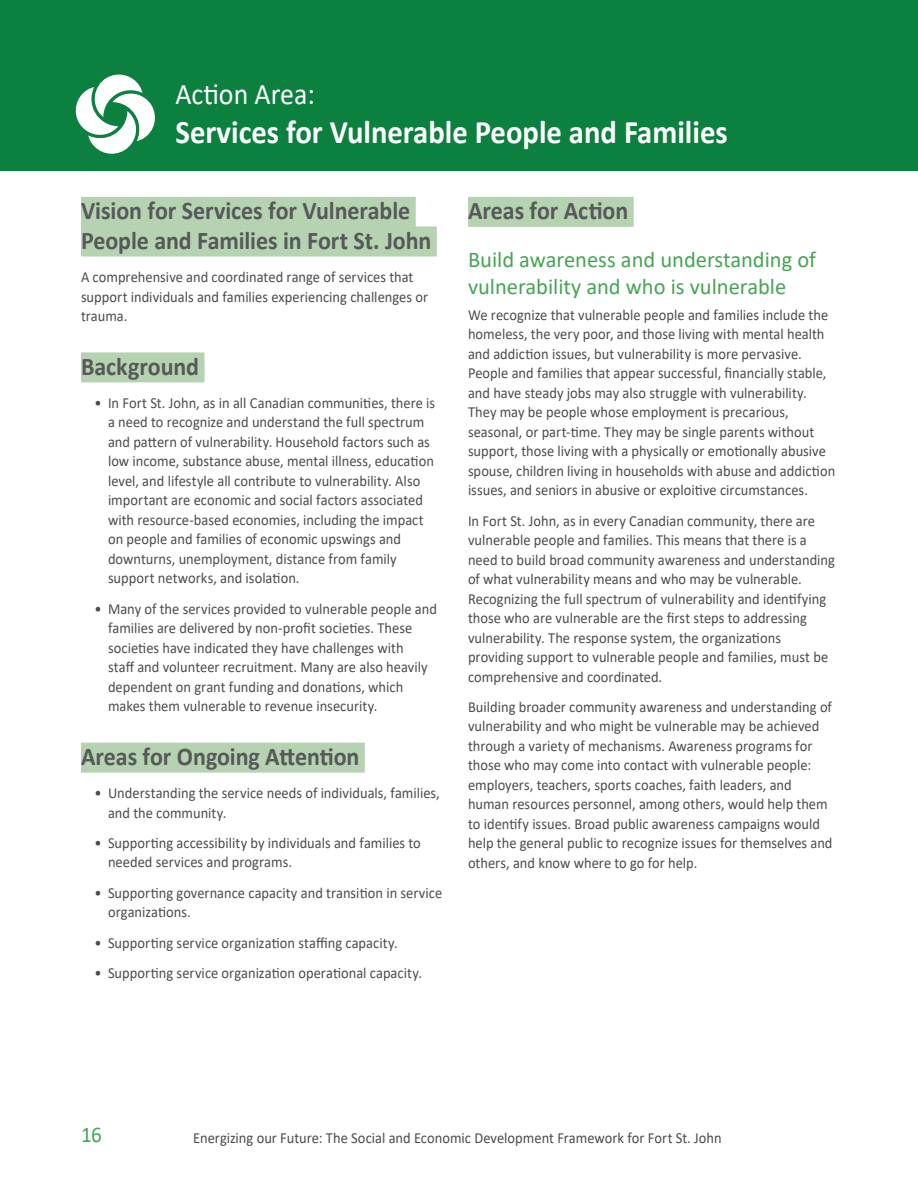
<style>
.page{position:relative;width:918px;height:1188px;background:#fff}
.page>*{position:absolute;margin:0;border:0;box-sizing:border-box;transform-origin:0 0}
.H1_Actions{font:700 33px "Calibri";color:#fff;scale:.93 1}
.H1_Actions-2{font:30px "Calibri";color:#fff;scale:.93 1}
.t1{font:700 25.5px/29.7px "Calibri";letter-spacing:-.005em;color:#57585a;scale:.94 1}
.t2{font:22.5px/27px "Calibri";color:#46a554}
.t3{font:22.5px "Calibri";color:#46a554;scale:.94 1}
.body-paragraph{font:15.3px/19.5px "Calibri";color:#4b4c4d;scale:.94 1}
</style>
<div class="page">
<div style="left:0;top:0;width:918px;height:171px;background:#0c803f"></div>
<div style="left:81px;top:197px;width:335px;height:30px;background:#b6d3b1"></div>
<div style="left:81px;top:226px;width:356px;height:30px;background:#b6d3b1"></div>
<div style="left:81px;top:352px;width:124px;height:30px;background:#b6d3b1"></div>
<div style="left:81px;top:743px;width:284px;height:30px;background:#b6d3b1"></div>
<div style="left:468px;top:197px;width:166px;height:30px;background:#b6d3b1"></div>
<svg style="left:75px;top:74px;width:80px;height:80px"></svg>
<p class="H1_Actions-2" style="left:176px;top:73px;width:151px">Action Area:</p>
<p class="H1_Actions" style="left:176px;top:108px;width:595px">Services for Vulnerable People and Families</p>
<h2 class="t1" style="left:81px;top:196px;width:374px">Vision for Services for Vulnerable<br>People and Families in Fort St. John</h2>
<p class="body-paragraph" style="left:81px;top:267px;width:371px">A comprehensive and coordinated range of services that support individuals and families experiencing challenges or trauma.</p>
<h2 class="t1" style="left:81px;top:351px;width:127px">Background</h2>
<p class="body-paragraph" style="left:108px;top:393px;width:350px;text-indent:-14px">• In Fort St. John, as in all Canadian communities, there is a need to recognize and understand the full spectrum and pattern of vulnerability. Household factors such as low income, substance abuse, mental illness, education level, and lifestyle all contribute to vulnerability. Also important are economic and social factors associated with resource-based economies, including the impact on people and families of economic upswings and downturns, unemployment, distance from family support networks, and isolation.</p>
<p class="body-paragraph" style="left:108px;top:599px;width:352px;text-indent:-14px">• Many of the services provided to vulnerable people and families are delivered by non-profit societies. These societies have indicated they have challenges with<br>staff and volunteer recruitment. Many are also heavily dependent on grant funding and donations, which makes them vulnerable to revenue insecurity.</p>
<h2 class="t1" style="left:81px;top:742px;width:298px">Areas for Ongoing Attention</h2>
<p class="body-paragraph" style="left:108px;top:783px;width:355px;text-indent:-14px">• Understanding the service needs of individuals, families, and the community.</p>
<p class="body-paragraph" style="left:108px;top:833px;width:334px;text-indent:-14px">• Supporting accessibility by individuals and families to needed services and programs.</p>
<p class="body-paragraph" style="left:108px;top:883px;width:357px;text-indent:-14px">• Supporting governance capacity and transition in service organizations.</p>
<p class="body-paragraph" style="left:94px;top:932px;width:324px">• Supporting service organization staffing capacity.</p>
<p class="body-paragraph" style="left:94px;top:963px;width:350px">• Supporting service organization operational capacity.</p>
<h2 class="t1" style="left:468px;top:196px;width:172px">Areas for Action</h2>
<h3 class="t2" style="left:468px;top:245px;width:350px">Build awareness and understanding of vulnerability and who is vulnerable</h3>
<p class="body-paragraph" style="left:468px;top:305px;width:392px">We recognize that vulnerable people and families include the homeless, the very poor, and those living with mental health and addiction issues, but vulnerability is more pervasive.<br>People and families that appear successful, financially stable, and have steady jobs may also struggle with vulnerability.<br>They may be people whose employment is precarious, seasonal, or part-time. They may be single parents without support, those living with a physically or emotionally abusive spouse, children living in households with abuse and addiction issues, and seniors in abusive or exploitive circumstances.</p>
<p class="body-paragraph" style="left:468px;top:510px;width:392px">In Fort St. John, as in every Canadian community, there are vulnerable people and families. This means that there is a need to build broad community awareness and understanding of what vulnerability means and who may be vulnerable.<br>Recognizing the full spectrum of vulnerability and identifying those who are vulnerable are the first steps to addressing vulnerability. The response system, the organizations providing support to vulnerable people and families, must be comprehensive and coordinated.</p>
<p class="body-paragraph" style="left:468px;top:697px;width:389px">Building broader community awareness and understanding of vulnerability and who might be vulnerable may be achieved through a variety of mechanisms. Awareness programs for those who may come into contact with vulnerable people: employers, teachers, sports coaches, faith leaders, and human resources personnel, among others, would help them to identify issues. Broad public awareness campaigns would help the general public to recognize issues for themselves and others, and know where to go for help.</p>
<h3 class="t3" style="left:81px;top:1119px;width:24px">16</h3>
<p class="body-paragraph" style="left:193px;top:1128px;width:564px">Energizing our Future: The Social and Economic Development Framework for Fort St. John</p>
</div>
